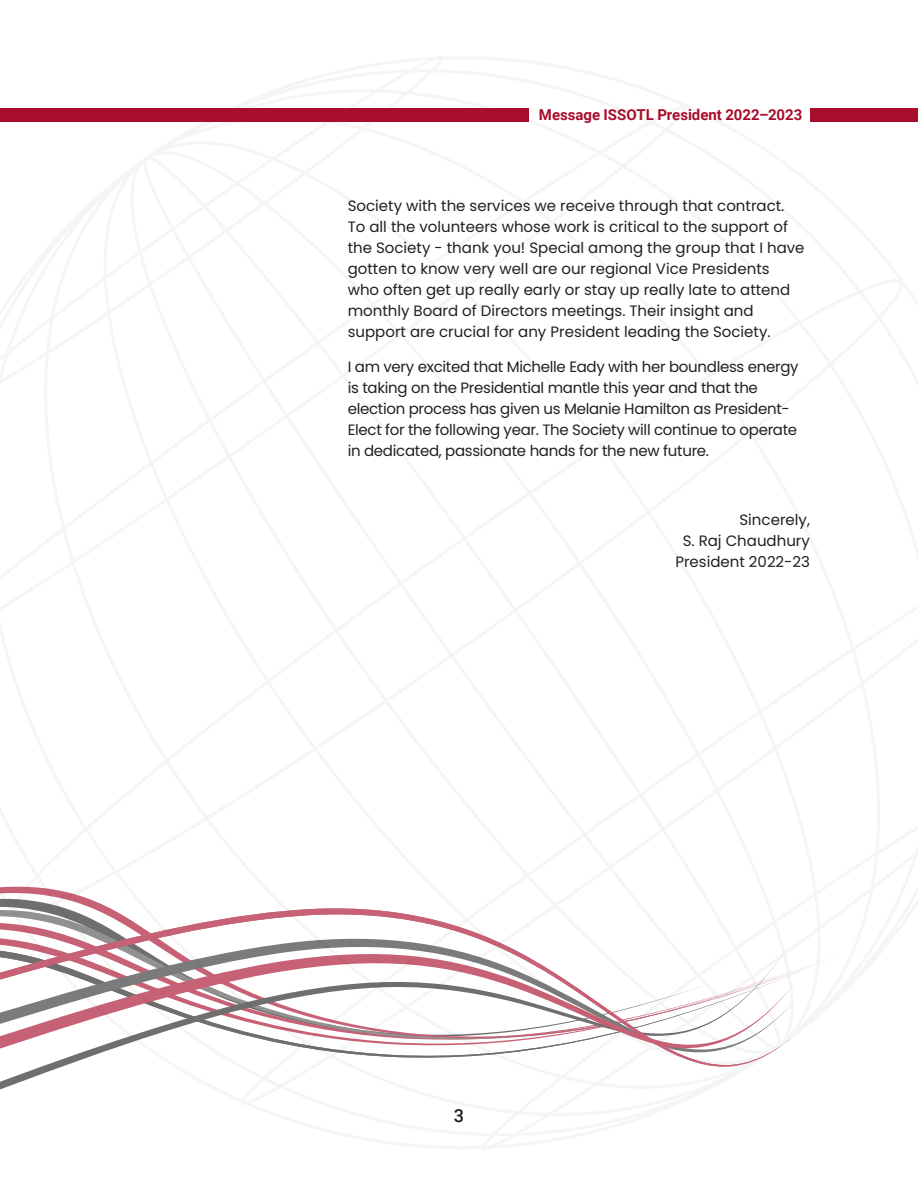
<style>
.page{position:relative;width:918px;height:1188px;background:#fff}
.page>*{position:absolute;margin:0;border:0;box-sizing:border-box;transform-origin:0 0}
.t1{font:500 18px "Roboto";color:#231f20}
.Body_text_w_space_after{font:15px/21px "Poppins";color:#231f20}
.Body_text_w_space_after-2{font:15px/21px "Poppins";letter-spacing:-.02em;color:#231f20}
.t2{font:700 15px "Roboto";color:#a90d2c}
</style>
<div class="page">
<div style="left:0;top:108px;width:529px;height:13px;background:#a90d2c"></div>
<div style="left:810px;top:108px;width:108px;height:13px;background:#a90d2c"></div>
<svg style="left:0;top:886px;width:820px;height:86px"></svg>
<svg style="left:0;top:906px;width:794px;height:163px"></svg>
<p class="t2" style="left:539px;top:104px;width:265px">Message ISSOTL President 2022–2023</p>
<p class="Body_text_w_space_after" style="left:348px;top:196px;width:458px">Society with the services we receive through that contract.<br>To all the volunteers whose work is critical to the support of the Society - thank you! Special among the group that I have gotten to know very well are our regional Vice Presidents who often get up really early or stay up really late to attend monthly Board of Directors meetings. Their insight and support are crucial for any President leading the Society.</p>
<p class="Body_text_w_space_after-2" style="left:348px;top:356px;width:452px">I am very excited that Michelle Eady with her boundless energy is taking on the Presidential mantle this year and that the election process has given us Melanie Hamilton as President-Elect for the following year. The Society will continue to operate in dedicated, passionate hands for the new future.</p>
<p class="Body_text_w_space_after" style="left:740px;top:509px;width:72px">Sincerely,</p>
<p class="Body_text_w_space_after" style="left:683px;top:530px;width:129px">S. Raj Chaudhury</p>
<p class="Body_text_w_space_after" style="left:675px;top:551px;width:136px">President 2022-23</p>
<p class="t1" style="left:454px;top:1103px;width:12px">3</p>
</div>
